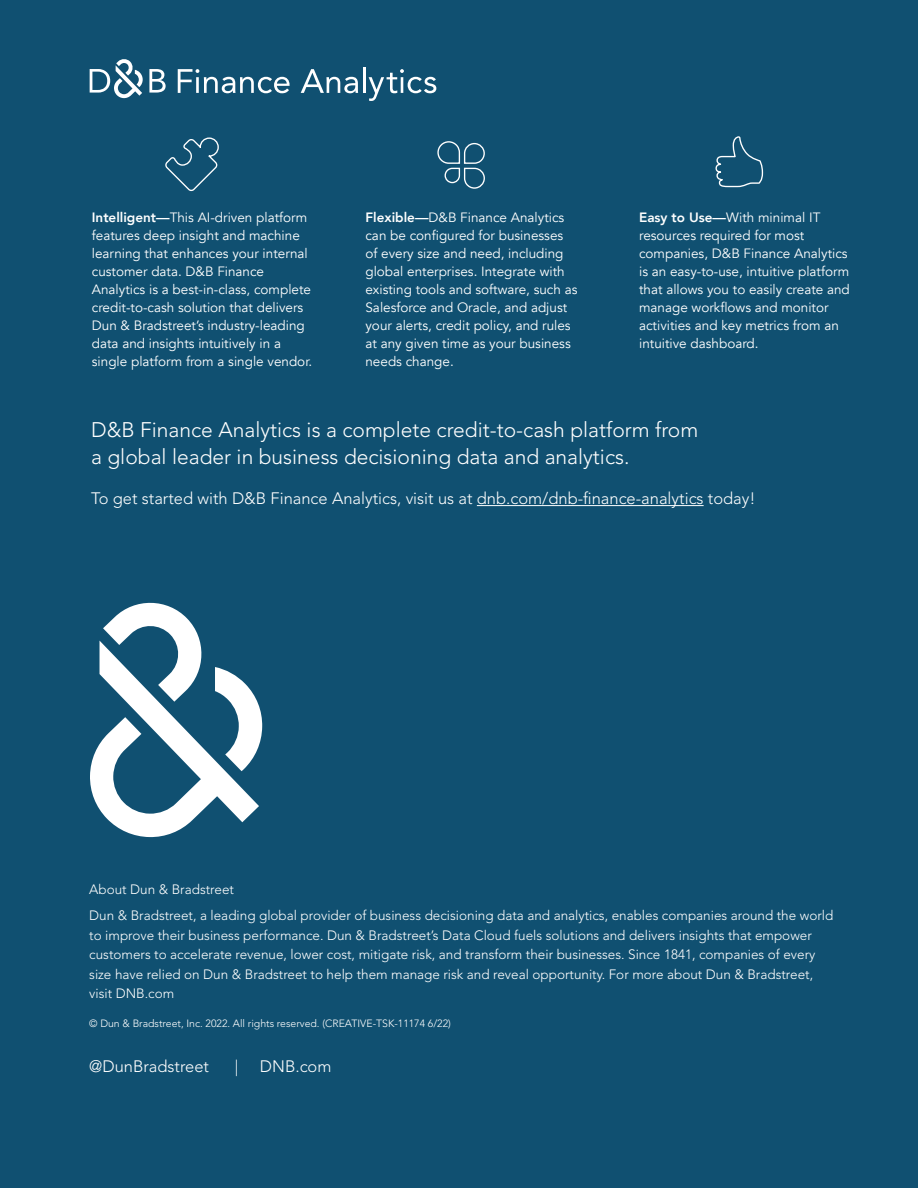
<style>
.page{position:relative;width:918px;height:1188px;background:#105071}
.page>*{position:absolute;margin:0;border:0;box-sizing:border-box;transform-origin:0 0}
.t1{font:300 21px/27px "Avenir LT Std";color:#fff}
.body{font:300 16.5px "Avenir LT Std";color:#fff}
._05_Body_Copy{font:13.5px/18px "Avenir";color:#fff}
.body-2{font:300 13.5px/19.5px "Avenir LT Std";color:#fff}
.body-3{font:300 10.5px "Avenir LT Std";color:#fff}
.s1{font-weight:800}
</style>
<div class="page">
<svg style="left:90px;top:602px;width:173px;height:235px"></svg>
<hr style="left:477px;top:505px;width:227px;height:1px;background:#fff">
<svg style="left:165px;top:137px;width:54px;height:55px"></svg>
<svg style="left:437px;top:141px;width:48px;height:48px"></svg>
<svg style="left:715px;top:136px;width:49px;height:52px"></svg>
<svg style="left:149px;top:69px;width:17px;height:24px"></svg>
<svg style="left:90px;top:59px;width:53px;height:39px"></svg>
<svg style="left:178px;top:69px;width:112px;height:24px"></svg>
<svg style="left:301px;top:69px;width:57px;height:24px"></svg>
<hr style="left:363px;top:68px;width:3px;height:25px;background:#fff">
<svg style="left:369px;top:69px;width:67px;height:32px"></svg>
<p class="_05_Body_Copy" style="left:92px;top:209px;width:222px"><span class="s1">Intelligent—</span>This AI-driven platform features deep insight and machine learning that enhances your internal customer data. D&amp;B Finance Analytics is a best-in-class, complete credit-to-cash solution that delivers Dun &amp; Bradstreet’s industry-leading data and insights intuitively in a single platform from a single vendor.</p>
<p class="_05_Body_Copy" style="left:365px;top:209px;width:214px"><span class="s1">Flexible—</span>D&amp;B Finance Analytics can be configured for businesses of every size and need, including global enterprises. Integrate with existing tools and software, such as<br>Salesforce and Oracle, and adjust your alerts, credit policy, and rules at any given time as your business needs change.</p>
<p class="_05_Body_Copy" style="left:639px;top:209px;width:212px"><span class="s1">Easy to Use—</span>With minimal IT resources required for most companies, D&amp;B Finance Analytics is an easy-to-use, intuitive platform that allows you to easily create and manage workflows and monitor activities and key metrics from an intuitive dashboard.</p>
<p class="t1" style="left:91px;top:416px;width:609px">D&amp;B Finance Analytics is a complete credit-to-cash platform from a global leader in business decisioning data and analytics.</p>
<p class="body" style="left:91px;top:489px;width:666px">To get started with D&amp;B Finance Analytics, visit us at dnb.com/dnb-finance-analytics today!</p>
<p class="body-2" style="left:89px;top:880px;width:146px">About Dun &amp; Bradstreet</p>
<p class="body-2" style="left:89px;top:906px;width:746px">Dun &amp; Bradstreet, a leading global provider of business decisioning data and analytics, enables companies around the world to improve their business performance. Dun &amp; Bradstreet’s Data Cloud fuels solutions and delivers insights that empower customers to accelerate revenue, lower cost, mitigate risk, and transform their businesses. Since 1841, companies of every size have relied on Dun &amp; Bradstreet to help them manage risk and reveal opportunity. For more about Dun &amp; Bradstreet, visit DNB.com</p>
<p class="body-3" style="left:89px;top:1018px;width:363px">© Dun &amp; Bradstreet, Inc. 2022. All rights reserved. (CREATIVE-TSK-11174 6/22)</p>
<p class="body" style="left:89px;top:1056px;width:121px">@DunBradstreet</p>
<p class="body" style="left:235px;top:1056px;width:5px">|</p>
<p class="body" style="left:260px;top:1056px;width:73px">DNB.com</p>
</div>
